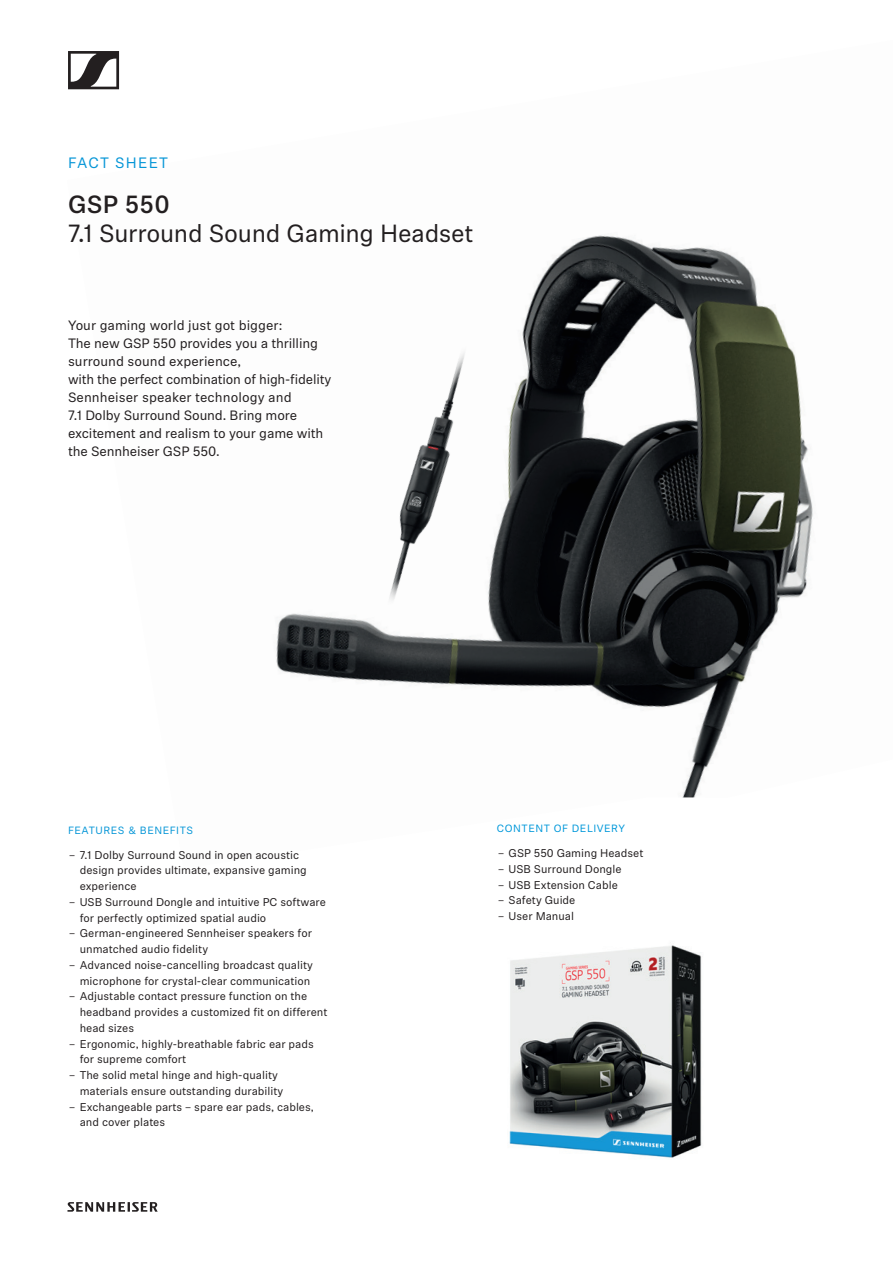
<style>
.page{position:relative;width:893px;height:1263px;background:#fff}
.page>*{position:absolute;margin:0;border:0;box-sizing:border-box;transform-origin:0 0}
.t1{font:24.75px "Sennheiser Neue";letter-spacing:-.015em;color:#231f20}
.t2{font:500 24.75px "Sennheiser Neue";letter-spacing:.01em;color:#231f20}
.t3{font:15px "Sennheiser Neue";letter-spacing:.08em;color:#0696d7}
.t4{font:13.5px/18px "Sennheiser Neue";letter-spacing:-.01em;color:#231f20}
.t5{font:11.25px/15.8px "Sennheiser Neue";color:#231f20}
.t6{font:10.5px "Sennheiser Neue";letter-spacing:.05em;color:#0098da}
.t7{font:10.5px "Sennheiser Neue";letter-spacing:.05em;color:#0696d7}
</style>
<div class="page">
<img style="left:68px;top:51px;width:745px;height:747px">
<img style="left:349px;top:322px;width:226px;height:315px">
<img style="left:509px;top:945px;width:193px;height:213px">
<svg style="left:68px;top:51px;width:51px;height:38px"></svg>
<svg style="left:67px;top:1202px;width:91px;height:10px"></svg>
<h2 class="t3" style="left:68px;top:152px;width:102px">FACT SHEET</h2>
<h1 class="t2" style="left:68px;top:187px;width:103px">GSP 550</h1>
<h1 class="t1" style="left:68px;top:216px;width:407px">7.1 Surround Sound Gaming Headset</h1>
<p class="t4" style="left:68px;top:315px;width:265px">Your gaming world just got bigger:<br>The new GSP 550 provides you a thrilling surround sound experience,<br>with the perfect combination of high-fidelity Sennheiser speaker technology and<br>7.1 Dolby Surround Sound. Bring more excitement and realism to your game with the Sennheiser GSP 550.</p>
<p class="t7" style="left:68px;top:823px;width:127px">FEATURES &amp; BENEFITS</p>
<p class="t5" style="left:80px;top:846px;width:229px;text-indent:-11px">– 7.1 Dolby Surround Sound in open acoustic design provides ultimate, expansive gaming experience</p>
<p class="t5" style="left:80px;top:893px;width:248px;text-indent:-11px">– USB Surround Dongle and intuitive PC software for perfectly optimized spatial audio</p>
<p class="t5" style="left:80px;top:925px;width:234px;text-indent:-11px">– German-engineered Sennheiser speakers for unmatched audio fidelity</p>
<p class="t5" style="left:69px;top:956px;width:245px;text-align:right">– Advanced noise-cancelling broadcast quality microphone for crystal-clear communication</p>
<p class="t5" style="left:80px;top:988px;width:249px;text-indent:-11px">– Adjustable contact pressure function on the headband provides a customized fit on different head sizes</p>
<p class="t5" style="left:80px;top:1035px;width:236px;text-indent:-11px">– Ergonomic, highly-breathable fabric ear pads for supreme comfort</p>
<p class="t5" style="left:80px;top:1067px;width:205px;text-indent:-11px">– The solid metal hinge and high-quality materials ensure outstanding durability</p>
<p class="t5" style="left:80px;top:1098px;width:236px;text-indent:-11px">– Exchangeable parts – spare ear pads, cables, and cover plates</p>
<p class="t6" style="left:497px;top:821px;width:130px">CONTENT OF DELIVERY</p>
<p class="t5" style="left:498px;top:845px;width:147px">– GSP 550 Gaming Headset</p>
<p class="t5" style="left:498px;top:860px;width:125px">– USB Surround Dongle</p>
<p class="t5" style="left:498px;top:876px;width:121px">– USB Extension Cable</p>
<p class="t5" style="left:498px;top:892px;width:79px">– Safety Guide</p>
<p class="t5" style="left:498px;top:908px;width:78px">– User Manual</p>
</div>
